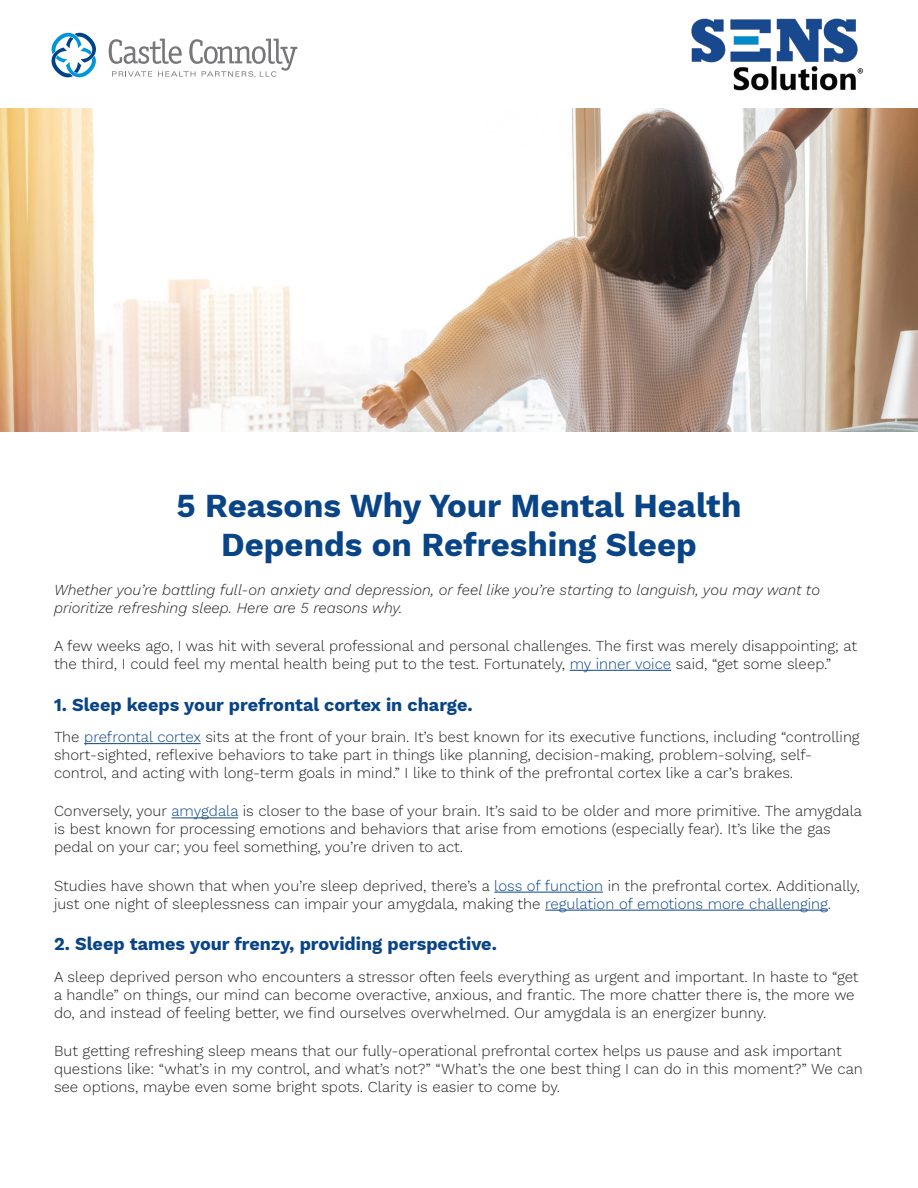
<style>
.page{position:relative;width:918px;height:1188px;background:#fff}
.page>*{position:absolute;margin:0;border:0;box-sizing:border-box;transform-origin:0 0}
._1_Heading{font:700 33px/39.6px "Work Sans";color:#094487;text-align:center}
._2_Heading{font:700 18px "Work Sans";color:#094487}
._4_body{font:300 15px/18px "Work Sans";color:#231f20}
._4_body-2{font:italic 300 15px/18px "Work Sans";color:#231f20}
.s1{color:#094487}
</style>
<div class="page">
<img style="left:0;top:108px;width:918px;height:324px">
<img style="left:691px;top:18px;width:173px;height:73px">
<hr style="left:570px;top:670px;width:101px;height:1px;background:#094487">
<hr style="left:84px;top:743px;width:117px;height:1px;background:#094487">
<hr style="left:171px;top:818px;width:67px;height:1px;background:#094487">
<hr style="left:494px;top:892px;width:109px;height:1px;background:#094487">
<hr style="left:545px;top:910px;width:283px;height:1px;background:#094487">
<svg style="left:51px;top:33px;width:45px;height:44px"></svg>
<svg style="left:109px;top:39px;width:188px;height:38px"></svg>
<p class="_1_Heading" style="left:176px;top:484px;width:567px">5 Reasons Why Your Mental Health<br>Depends on Refreshing Sleep</p>
<p class="_4_body-2" style="left:54px;top:579px;width:768px">Whether you’re battling full-on anxiety and depression, or feel like you’re starting to languish, you may want to prioritize refreshing sleep. Here are 5 reasons why.</p>
<p class="_4_body" style="left:54px;top:636px;width:805px">A few weeks ago, I was hit with several professional and personal challenges. The first was merely disappointing; at the third, I could feel my mental health being put to the test. Fortunately, <span class="s1">my inner voice</span> said, “get some sleep.”</p>
<p class="_2_Heading" style="left:54px;top:691px;width:420px">1. Sleep keeps your prefrontal cortex in charge.</p>
<p class="_4_body" style="left:54px;top:727px;width:807px">The <span class="s1">prefrontal cortex</span> sits at the front of your brain. It’s best known for its executive functions, including “controlling short-sighted, reflexive behaviors to take part in things like planning, decision-making, problem-solving, self&shy;control, and acting with long-term goals in mind.” I like to think of the prefrontal cortex like a car’s brakes.</p>
<p class="_4_body" style="left:54px;top:802px;width:810px">Conversely, your <span class="s1">amygdala</span> is closer to the base of your brain. It’s said to be older and more primitive. The amygdala is best known for processing emotions and behaviors that arise from emotions (especially fear). It’s like the gas pedal on your car; you feel something, you’re driven to act.</p>
<p class="_4_body" style="left:54px;top:876px;width:807px">Studies have shown that when you’re sleep deprived, there’s a <span class="s1">loss of function</span> in the prefrontal cortex. Additionally, just one night of sleeplessness can impair your amygdala, making the <span class="s1">regulation of emotions more challenging</span>.</p>
<p class="_2_Heading" style="left:54px;top:931px;width:444px">2. Sleep tames your frenzy, providing perspective.</p>
<p class="_4_body" style="left:54px;top:967px;width:806px">A sleep deprived person who encounters a stressor often feels everything as urgent and important. In haste to “get a handle” on things, our mind can become overactive, anxious, and frantic. The more chatter there is, the more we do, and instead of feeling better, we find ourselves overwhelmed. Our amygdala is an energizer bunny.</p>
<p class="_4_body" style="left:54px;top:1042px;width:810px">But getting refreshing sleep means that our fully-operational prefrontal cortex helps us pause and ask important questions like: “what’s in my control, and what’s not?” “What’s the one best thing I can do in this moment?” We can see options, maybe even some bright spots. Clarity is easier to come by.</p>
</div>
